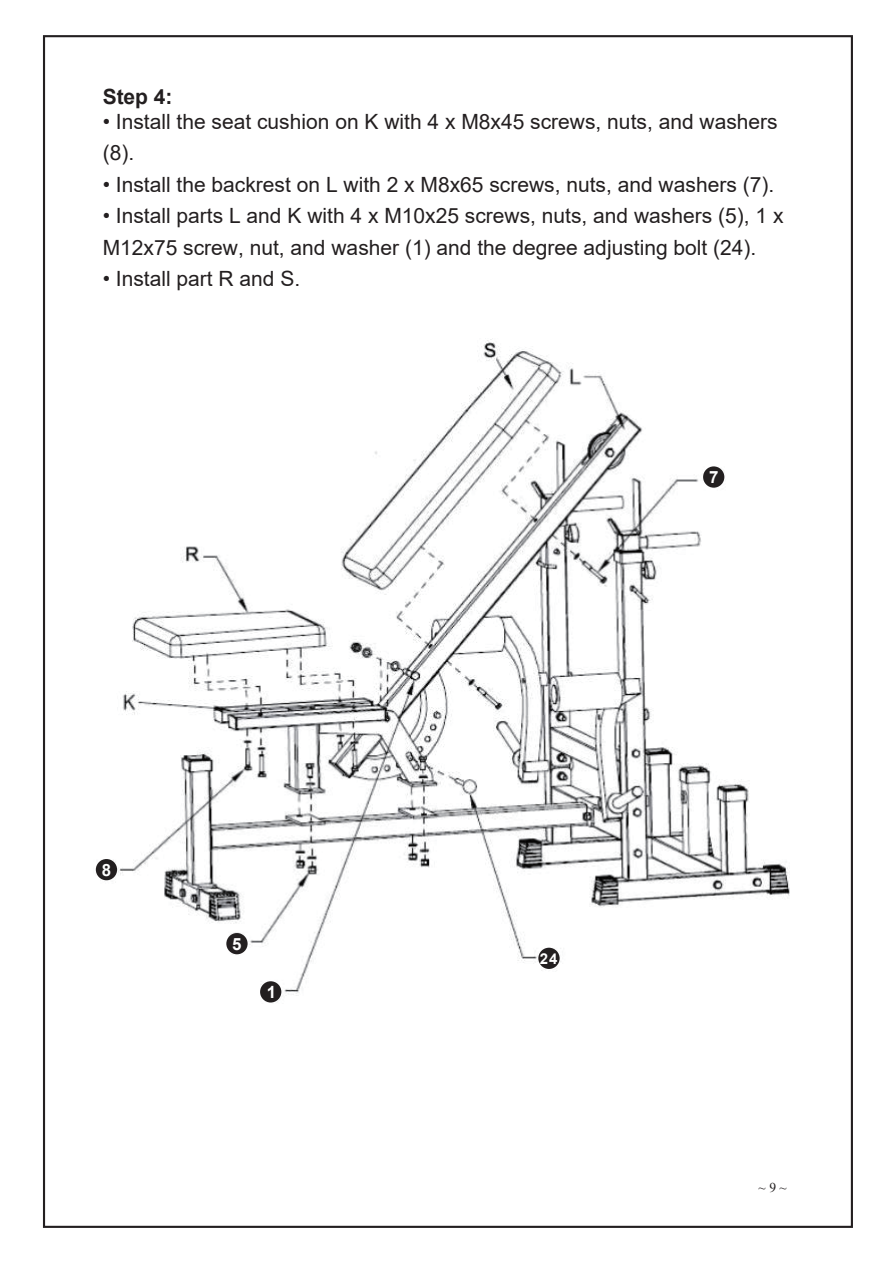
<style>
.page{position:relative;width:893px;height:1263px;background:#fff}
.page>*{position:absolute;margin:0;border:0;box-sizing:border-box;transform-origin:0 0}
.t1{font:21px/31.5px "Arial";color:#231f20}
.t2{font:700 21px "Arial";color:#231f20}
.t3{font:700 16.8px "Arial";color:#fff}
.t4{font:700 15px "Arial";color:#fff}
.t5{font:13.5px "Times New Roman";color:#231f20}
</style>
<div class="page">
<img style="left:95px;top:338px;width:695px;height:665px">
<div style="left:260px;top:981px;width:21px;height:21px;background:#231f20;border-radius:50%"></div>
<div style="left:226px;top:933px;width:22px;height:21px;background:#231f20;border-radius:50%"></div>
<div style="left:703px;top:466px;width:21px;height:22px;background:#231f20;border-radius:50%"></div>
<div style="left:96px;top:859px;width:21px;height:21px;background:#231f20;border-radius:50%"></div>
<div style="left:538px;top:948px;width:22px;height:21px;background:#231f20;border-radius:50%"></div>
<p class="t2" style="left:103px;top:81px;width:71px">Step 4:</p>
<p class="t1" style="left:103px;top:106px;width:676px">• Install the seat cushion on K with 4 x M8x45 screws, nuts, and washers (8).</p>
<p class="t1" style="left:103px;top:169px;width:673px">• Install the backrest on L with 2 x M8x65 screws, nuts, and washers (7).</p>
<p class="t1" style="left:103px;top:200px;width:682px">• Install parts L and K with 4 x M10x25 screws, nuts, and washers (5), 1 x<br>M12x75 screw, nut, and washer (1) and the degree adjusting bolt (24).</p>
<p class="t1" style="left:103px;top:263px;width:199px">• Install part R and S.</p>
<p class="t3" style="left:102px;top:858px;width:11px">8</p>
<p class="t3" style="left:232px;top:932px;width:11px">5</p>
<p class="t3" style="left:267px;top:980px;width:11px">1</p>
<p class="t3" style="left:709px;top:465px;width:11px">7</p>
<p class="t4" style="left:540px;top:948px;width:19px">24</p>
<p class="t5" style="left:759px;top:1177px;width:30px">~9~</p>
</div>
